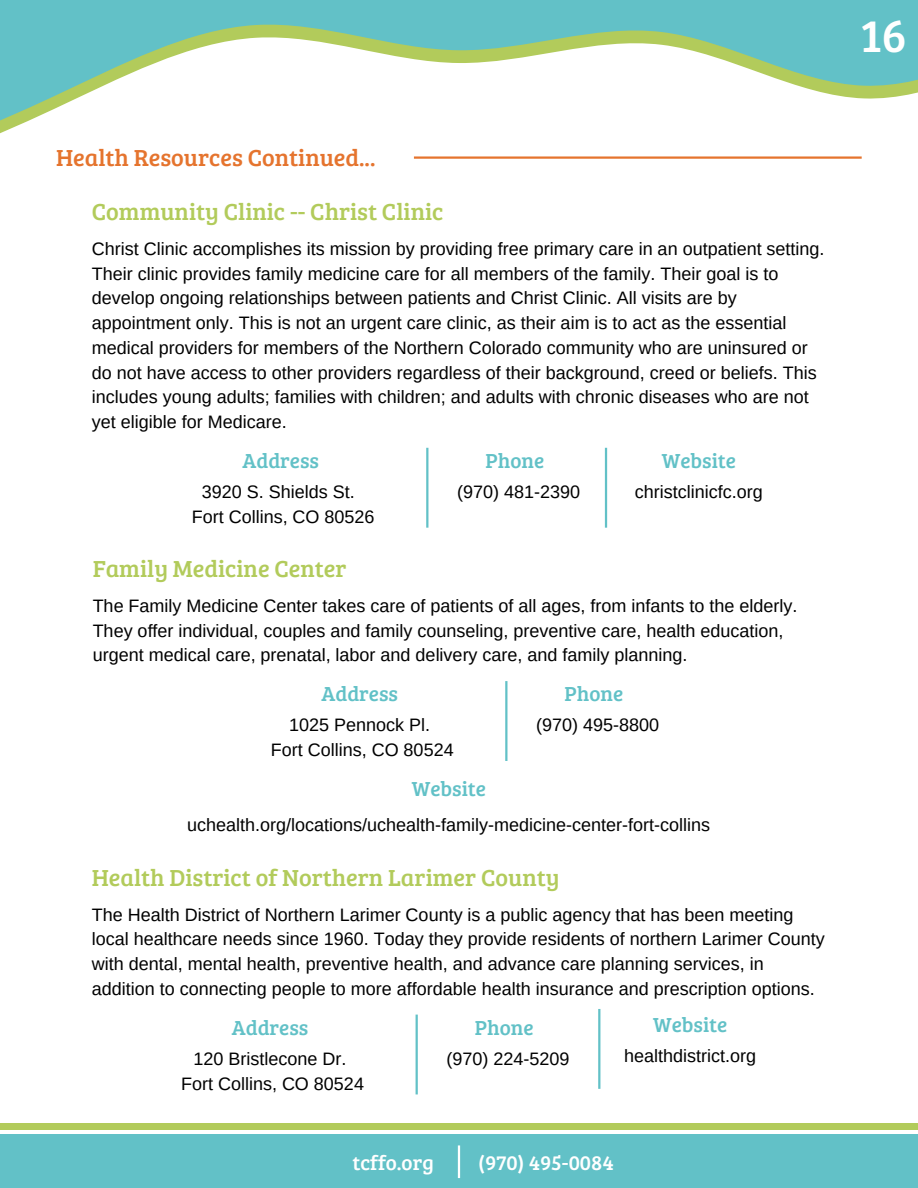
<style>
.page{position:relative;width:918px;height:1188px;background:#fff}
.page>*{position:absolute;margin:0;border:0;box-sizing:border-box;transform-origin:0 0}
.t1{font:47.25px "Bree Serif";color:#fff}
.t2{font:24px "Bree Serif";color:#b2cb5b}
.t3{font:24px "Bree Serif";color:#e5742e}
.t4{font:21px "Bree Serif";color:#62c1c7}
.t5{font:21px "Bree Serif";color:#fff}
.t6{font:18px/24.8px "Arimo";color:#000}
</style>
<div class="page">
<svg style="left:0;top:0;width:918px;height:158px"></svg>
<div style="left:0;top:1135px;width:918px;height:53px;background:#62c1c7"></div>
<div style="left:0;top:1123px;width:918px;height:7px;background:#b2cb5b"></div>
<hr style="left:458px;top:1145px;width:2px;height:33px;background:#fff">
<hr style="left:414px;top:156px;width:448px;height:3px;background:#e5742e">
<hr style="left:426px;top:448px;width:2px;height:80px;background:#62c1c7">
<hr style="left:605px;top:448px;width:2px;height:80px;background:#62c1c7">
<hr style="left:505px;top:681px;width:2px;height:80px;background:#62c1c7">
<hr style="left:416px;top:1015px;width:2px;height:79px;background:#62c1c7">
<hr style="left:598px;top:1009px;width:2px;height:80px;background:#62c1c7">
<h1 class="t1" style="left:860px;top:1px;width:48px">16</h1>
<h2 class="t3" style="left:56px;top:140px;width:321px">Health Resources Continued...</h2>
<h2 class="t2" style="left:92px;top:194px;width:353px">Community Clinic -- Christ Clinic</h2>
<p class="t6" style="left:92px;top:236px;width:734px">Christ Clinic accomplishes its mission by providing free primary care in an outpatient setting.<br>Their clinic provides family medicine care for all members of the family. Their goal is to develop ongoing relationships between patients and Christ Clinic. All visits are by appointment only. This is not an urgent care clinic, as their aim is to act as the essential medical providers for members of the Northern Colorado community who are uninsured or do not have access to other providers regardless of their background, creed or beliefs. This includes young adults; families with children; and adults with chronic diseases who are not yet eligible for Medicare.</p>
<p class="t4" style="left:243px;top:446px;width:78px">Address</p>
<p class="t4" style="left:486px;top:446px;width:60px">Phone</p>
<p class="t6" style="left:192px;top:479px;width:184px;text-align:center">3920 S. Shields St.<br>Fort Collins, CO 80526</p>
<p class="t6" style="left:457px;top:480px;width:125px">(970) 481-2390</p>
<p class="t4" style="left:662px;top:446px;width:76px">Website</p>
<p class="t6" style="left:635px;top:480px;width:129px">christclinicfc.org</p>
<h2 class="t2" style="left:93px;top:551px;width:255px">Family Medicine Center</h2>
<p class="t6" style="left:93px;top:593px;width:706px">The Family Medicine Center takes care of patients of all ages, from infants to the elderly.<br>They offer individual, couples and family counseling, preventive care, health education, urgent medical care, prenatal, labor and delivery care, and family planning.</p>
<p class="t4" style="left:322px;top:679px;width:78px">Address</p>
<p class="t4" style="left:565px;top:679px;width:60px">Phone</p>
<p class="t6" style="left:271px;top:713px;width:184px;text-align:center">1025 Pennock Pl.<br>Fort Collins, CO 80524</p>
<p class="t6" style="left:536px;top:713px;width:125px">(970) 495-8800</p>
<p class="t4" style="left:412px;top:773px;width:76px">Website</p>
<p class="t6" style="left:187px;top:813px;width:524px">uchealth.org/locations/uchealth-family-medicine-center-fort-collins</p>
<h2 class="t2" style="left:92px;top:860px;width:469px">Health District of Northern Larimer County</h2>
<p class="t6" style="left:92px;top:902px;width:734px">The Health District of Northern Larimer County is a public agency that has been meeting local healthcare needs since 1960. Today they provide residents of northern Larimer County with dental, mental health, preventive health, and advance care planning services, in addition to connecting people to more affordable health insurance and prescription options.</p>
<p class="t4" style="left:232px;top:1012px;width:78px">Address</p>
<p class="t4" style="left:475px;top:1012px;width:60px">Phone</p>
<p class="t6" style="left:181px;top:1046px;width:184px;text-align:center">120 Bristlecone Dr.<br>Fort Collins, CO 80524</p>
<p class="t6" style="left:447px;top:1046px;width:125px">(970) 224-5209</p>
<p class="t4" style="left:653px;top:1010px;width:76px">Website</p>
<p class="t6" style="left:624px;top:1044px;width:133px">healthdistrict.org</p>
<p class="t5" style="left:352px;top:1147px;width:83px">tcffo.org</p>
<p class="t5" style="left:478px;top:1147px;width:137px">(970) 495-0084</p>
</div>
